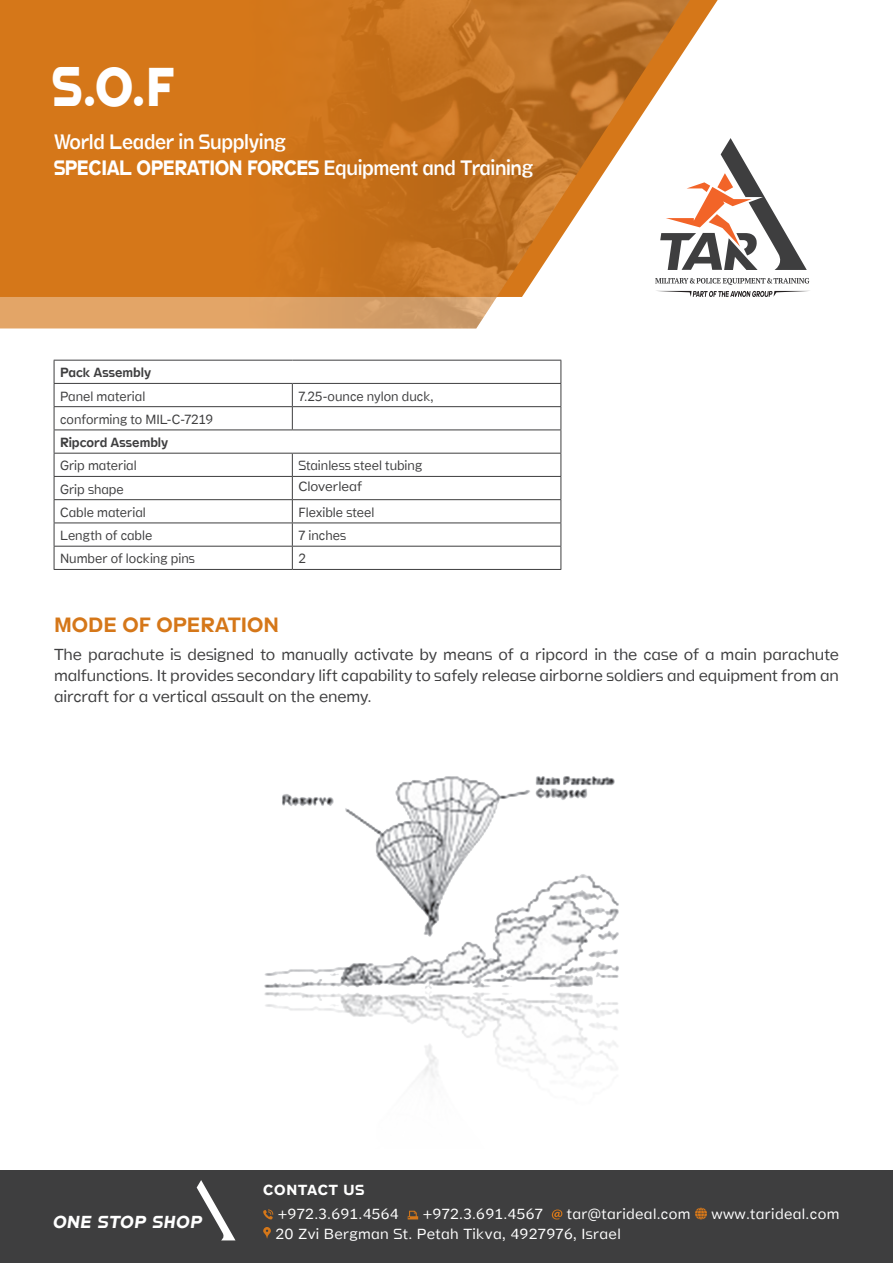
<style>
.page{position:relative;width:893px;height:1263px;background:#fff}
.page>*{position:absolute;margin:0;border:0;box-sizing:border-box;transform-origin:0 0}
.t1{font:800 55.5px "Stamen";color:#fff;scale:.9 1}
.t2{font:300 21.15px/25.5px "Stamen";letter-spacing:-.02em;color:#fff;scale:.89 1}
.t3{font:21px "Stamen";color:#d57719}
.t4{font:italic 700 17.7px "Stamen";letter-spacing:.05em;color:#fff}
.t5{font:200 16.2px/21px "Stamen";letter-spacing:-.01em;color:#3e3e3f;text-align:justify}
.t6{font:200 14.85px/19.5px "Stamen";letter-spacing:.02em;color:#fff}
.t7{font:700 14.85px "Stamen";letter-spacing:.05em;color:#fff}
.t8{font:200 13.5px/23.2px "Stamen";color:#3e3e3f;scale:.94 1}
.t9{font:13.5px "Stamen";color:#3e3e3f;scale:.94 1}
.t10{font:200 13.5px "Stamen";color:#3e3e3f}
.s1{font-weight:700}
</style>
<div class="page">
<div style="left:0;top:1170px;width:893px;height:93px;background:#3e3e3f"></div>
<svg style="left:695px;top:1208px;width:12px;height:11px"></svg>
<svg style="left:197px;top:1180px;width:36px;height:60px"></svg>
<svg style="left:0;top:0;width:698px;height:328px;background:#d67c22"></svg>
<img style="left:247px;top:0;width:446px;height:328px">
<svg style="left:655px;top:278px;width:154px;height:7px"></svg>
<svg style="left:660px;top:138px;width:147px;height:132px"></svg>
<svg style="left:655px;top:291px;width:153px;height:6px"></svg>
<img style="left:233px;top:776px;width:386px;height:465px">
<hr style="left:54px;top:360px;width:238px;height:1px;background:#3e3e3f">
<hr style="left:292px;top:360px;width:269px;height:1px;background:#3e3e3f">
<hr style="left:54px;top:383px;width:238px;height:1px;background:#3e3e3f">
<hr style="left:292px;top:383px;width:269px;height:1px;background:#3e3e3f">
<hr style="left:54px;top:406px;width:238px;height:1px;background:#3e3e3f">
<hr style="left:292px;top:406px;width:269px;height:1px;background:#3e3e3f">
<svg style="left:292px;top:384px;width:1px;height:45px"></svg>
<hr style="left:54px;top:429px;width:238px;height:1px;background:#3e3e3f">
<hr style="left:292px;top:429px;width:269px;height:1px;background:#3e3e3f">
<hr style="left:54px;top:453px;width:238px;height:1px;background:#3e3e3f">
<hr style="left:292px;top:453px;width:269px;height:1px;background:#3e3e3f">
<hr style="left:54px;top:476px;width:238px;height:1px;background:#3e3e3f">
<hr style="left:292px;top:476px;width:269px;height:1px;background:#3e3e3f">
<hr style="left:54px;top:499px;width:238px;height:1px;background:#3e3e3f">
<hr style="left:292px;top:499px;width:269px;height:1px;background:#3e3e3f">
<hr style="left:54px;top:522px;width:238px;height:1px;background:#3e3e3f">
<hr style="left:292px;top:522px;width:269px;height:1px;background:#3e3e3f">
<hr style="left:54px;top:546px;width:238px;height:1px;background:#3e3e3f">
<svg style="left:54px;top:360px;width:1px;height:209px"></svg>
<hr style="left:292px;top:546px;width:269px;height:1px;background:#3e3e3f">
<svg style="left:292px;top:453px;width:1px;height:116px"></svg>
<svg style="left:561px;top:360px;width:1px;height:209px"></svg>
<hr style="left:54px;top:569px;width:238px;height:1px;background:#3e3e3f">
<hr style="left:292px;top:569px;width:269px;height:1px;background:#3e3e3f">
<h1 class="t1" style="left:53px;top:43px;width:137px">O.S F.</h1>
<h2 class="t2" style="left:54px;top:129px;width:540px">World Leader in Supplying<br><span class="s1">SPECIAL OPERATION FORCES</span> Equipment and Training</h2>
<p class="t9" style="left:60px;top:362px;width:98px">Pack Assembly</p>
<p class="t8" style="left:60px;top:385px;width:164px">Panel material conforming to MIL C- -7219</p>
<p class="t9" style="left:60px;top:432px;width:117px">Ripcord Assembly</p>
<p class="t8" style="left:298px;top:385px;width:146px">7.25-ounce nylon duck,</p>
<p class="t8" style="left:60px;top:454px;width:83px">Grip material</p>
<p class="t8" style="left:298px;top:454px;width:133px">Stainless steel tubing</p>
<p class="t8" style="left:60px;top:478px;width:69px">Grip shape</p>
<p class="t10" style="left:298px;top:477px;width:65px">Cloverleaf</p>
<p class="t8" style="left:60px;top:501px;width:93px">Cable material</p>
<p class="t8" style="left:298px;top:501px;width:82px">Flexible steel</p>
<p class="t8" style="left:60px;top:524px;width:100px">Length of cable</p>
<p class="t8" style="left:298px;top:524px;width:52px">7 inches</p>
<p class="t8" style="left:60px;top:547px;width:145px">Number of locking pins</p>
<p class="t8" style="left:298px;top:547px;width:10px">2</p>
<p class="t3" style="left:54px;top:609px;width:227px">MODE OF OPERATION</p>
<p class="t5" style="left:54px;top:644px;width:786px">The parachute is designed to manually activate by means of a ripcord in the case of a main parachute malfunctions It. provides secondary lift capability to safely release airborne soldiers and equipment from an aircraft for a vertical assault on the enemy.</p>
<p class="t4" style="left:53px;top:1210px;width:150px">ONE STOP SHOP</p>
<p class="t7" style="left:263px;top:1178px;width:102px">CONTACT US</p>
<p class="t6" style="left:567px;top:1205px;width:125px">tar@tarideal.com</p>
<p class="t6" style="left:275px;top:1205px;width:347px">+972.3.691.4564<br>20 Zvi Bergman St. Petah Tikva, 4927976, Israel</p>
<p class="t6" style="left:423px;top:1205px;width:122px">+972.3.691.4567</p>
<p class="t6" style="left:711px;top:1205px;width:129px">www.tarideal.com</p>
</div>
